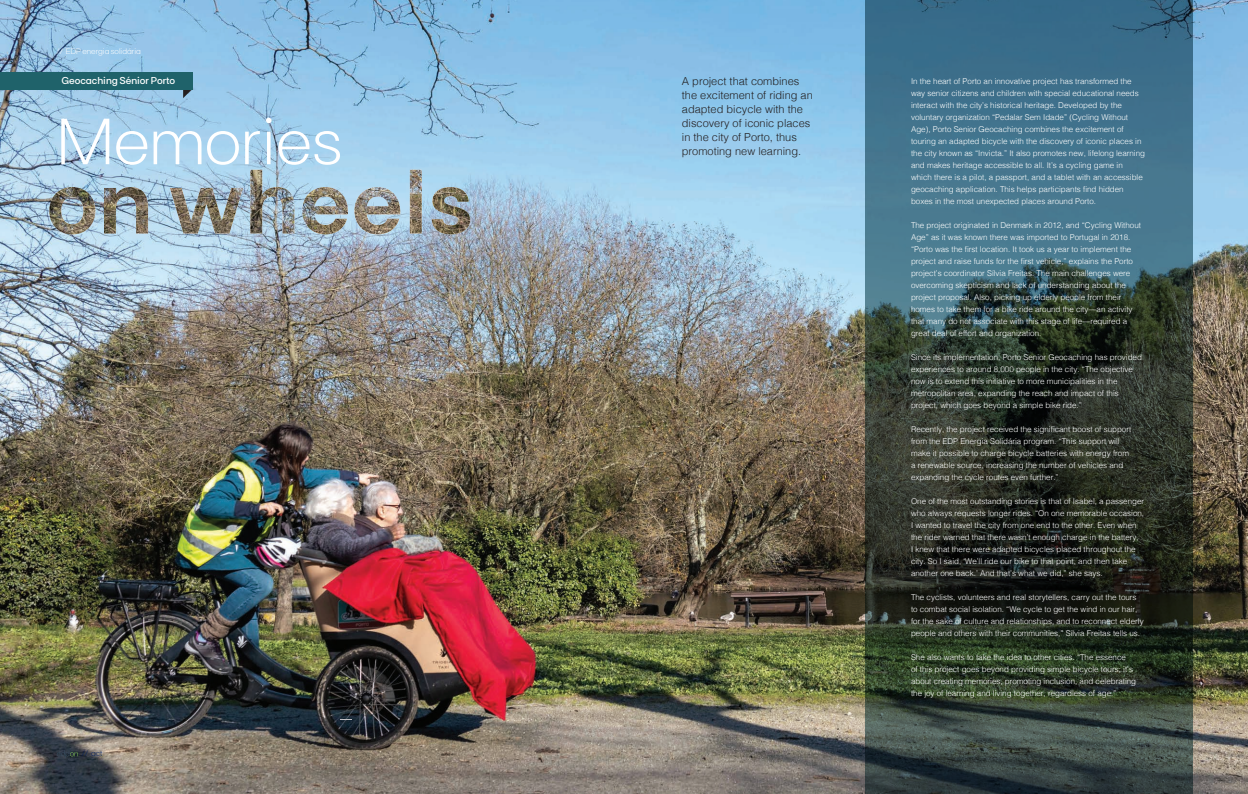
<style>
.page{position:relative;width:1248px;height:794px;background:#fff}
.page>*{position:absolute;margin:0;border:0;box-sizing:border-box;transform-origin:0 0}
.t1{font:300 65px "FT Base";color:#fff}
.Entrada1{font:300 11px/14px "Helvetica";color:#231f20}
.Subtitulo_cor{font:500 10px "FT Base";letter-spacing:-.005em;color:#fff}
.Txt_caixa1{font:300 8px/12px "Helvetica";color:#fff}
.t2{font:300 8px "FT Base";color:#fff}
.t3{font:300 8px "FT Base";color:#001b57}
</style>
<div class="page">
<img style="left:0;top:0;width:1247px;height:794px">
<svg style="left:57px;top:750px;width:21px;height:8px"></svg>
<svg style="left:865px;top:0;width:327px;height:794px;background:#334a4d"></svg>
<svg style="left:183px;top:89px;width:9px;height:9px"></svg>
<div style="left:0;top:72px;width:192px;height:17px;background:#1f626a"></div>
<img style="left:49px;top:170px;width:421px;height:64px">
<p class="t2" style="left:57px;top:47px;width:86px">// EDP energia solidária</p>
<p class="Subtitulo_cor" style="left:62px;top:75px;width:115px">Geocaching Sénior Porto</p>
<p class="t1" style="left:57px;top:104px;width:287px">Memories</p>
<p class="t3" style="left:82px;top:749px;width:22px">// act</p>
<p class="Entrada1" style="left:681px;top:73px;width:132px">A project that combines the excitement of riding an adapted bicycle with the discovery of iconic places in the city of Porto, thus promoting new learning.</p>
<p class="Txt_caixa1" style="left:910px;top:75px;width:235px">In the heart of Porto an innovative project has transformed the way senior citizens and children with special educational needs interact with the city’s historical heritage. Developed by the voluntary organization “Pedalar Sem Idade” (Cycling Without Age), Porto Senior Geocaching combines the excitement of touring an adapted bicycle with the discovery of iconic places in the city known as “Invicta.” It also promotes new, lifelong learning and makes heritage accessible to all. It’s a cycling game in which there is a pilot, a passport, and a tablet with an accessible geocaching application. This helps participants find hidden boxes in the most unexpected places around Porto.</p>
<p class="Txt_caixa1" style="left:910px;top:219px;width:231px">The project originated in Denmark in 2012, and “Cycling Without Age” as it was known there was imported to Portugal in 2018. “Porto was the first location. It took us a year to implement the project and raise funds for the first vehicle,” explains the Porto project’s coordinator Sílvia Freitas. The main challenges were overcoming skepticism and lack of understanding about the project proposal. Also, picking up elderly people from their homes to take them for a bike ride around the city—an activity that many do not associate with this stage of life—required a great deal of effort and organization.</p>
<p class="Txt_caixa1" style="left:910px;top:351px;width:232px">Since its implementation, Porto Senior Geocaching has provided experiences to around 8,000 people in the city. “The objective now is to extend this initiative to more municipalities in the metropolitan area, expanding the reach and impact of this project, which goes beyond a simple bike ride.”</p>
<p class="Txt_caixa1" style="left:910px;top:423px;width:222px">Recently, the project received the significant boost of support from the EDP Energia Solidária program. “This support will make it possible to charge bicycle batteries with energy from a renewable source, increasing the number of vehicles and expanding the cycle routes even further.”</p>
<p class="Txt_caixa1" style="left:910px;top:495px;width:234px">One of the most outstanding stories is that of Isabel, a passenger who always requests longer rides. “On one memorable occasion, I wanted to travel the city from one end to the other. Even when the rider warned that there wasn’t enough charge in the battery,<br>I knew that there were adapted bicycles placed throughout the city. So I said, ‘We’ll ride our bike to that point, and then take another one back.’ And that’s what we did,” she says.</p>
<p class="Txt_caixa1" style="left:910px;top:591px;width:234px">The cyclists, volunteers and real storytellers, carry out the tours to combat social isolation. “We cycle to get the wind in our hair, for the sake of culture and relationships, and to reconnect elderly people and others with their communities,” Sílvia Freitas tells us.</p>
<p class="Txt_caixa1" style="left:910px;top:651px;width:226px">She also wants to take the idea to other cities. “The essence<br>of this project goes beyond providing simple bicycle tours; it’s about creating memories, promoting inclusion, and celebrating the joy of learning and living together, regardless of age.”</p>
</div>
